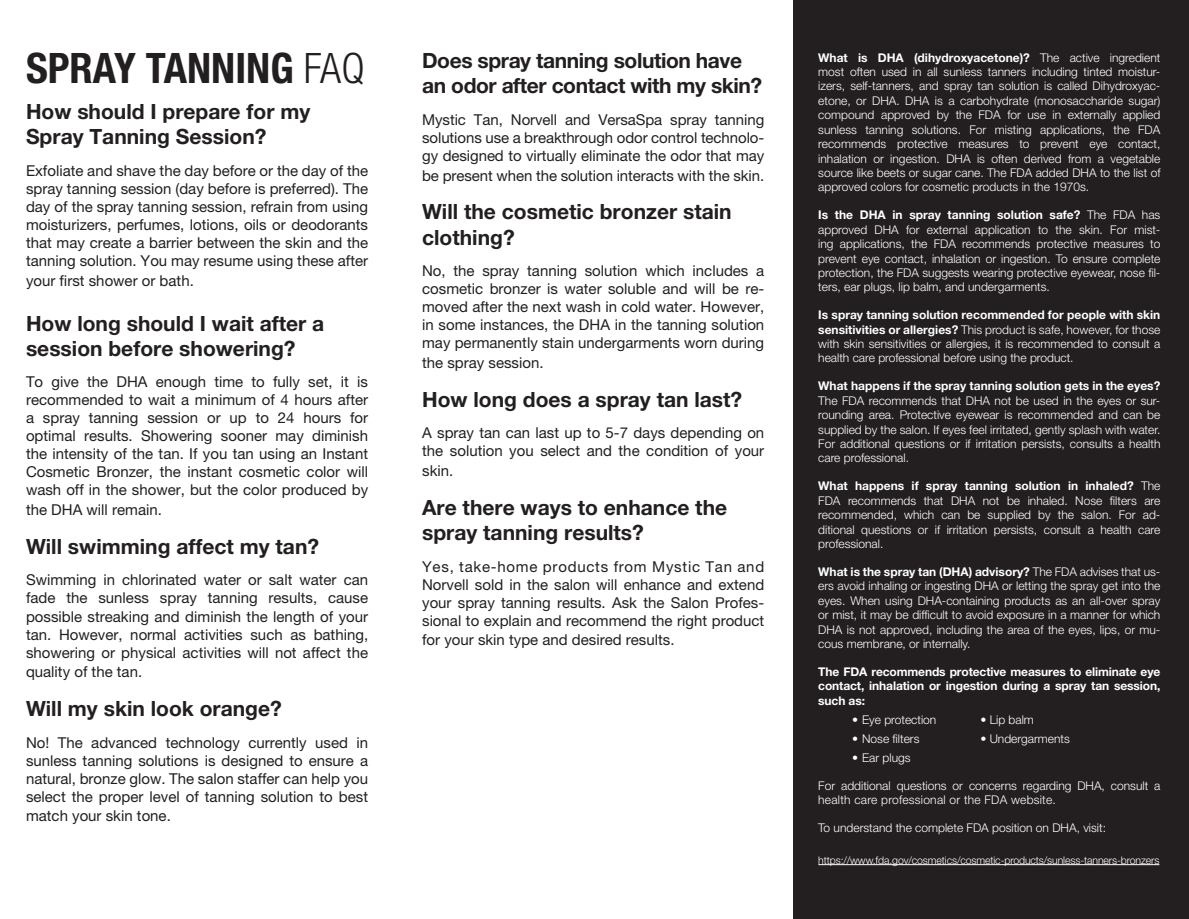
<style>
.page{position:relative;width:1189px;height:919px;background:#fff}
.page>*{position:absolute;margin:0;border:0;box-sizing:border-box;transform-origin:0 0}
.t1{font:700 condensed 42px "Helvetica Neue LT Pro";color:#231f20}
.t2{font:700 21px/25.2px "Helvetica Neue LT Pro";color:#231f20}
.t3{font:700 21px/25.2px "Helvetica Neue LT Pro";letter-spacing:-.02em;color:#231f20}
.t4{font:15px/18px "Helvetica Neue LT Pro";color:#231f20;text-align:justify}
.t5{font:300 12px/14.4px "Helvetica Neue LT Pro";color:#fff;text-align:justify}
.t6{font:700 12px/14.4px "Helvetica Neue LT Pro";letter-spacing:-.01em;color:#fff;text-align:justify}
.t7{font:300 10.5px "Helvetica Neue LT Pro";letter-spacing:-.01em;color:#fff}
.s1{font-weight:300}
.s2{font-weight:700}
</style>
<div class="page">
<div style="left:792px;top:0;width:397px;height:918px;background:#231f20"></div>
<hr style="left:818px;top:864px;width:341px;height:1px;background:#fff">
<p class="t1" style="left:26px;top:43px;width:340px">SPRAY TANNING <span class="s1">FAQ</span></p>
<p class="t2" style="left:26px;top:98px;width:286px">How should I prepare for my<br>Spray Tanning Session?</p>
<p class="t4" style="left:26px;top:161px;width:344px">Exfoliate and shave the day before or the day of the spray tanning session (day before is preferred). The day of the spray tanning session, refrain from using moisturizers, perfumes, lotions, oils or deodorants that may create a barrier between the skin and the tanning solution. You may resume using these after</p>
<p class="t4" style="left:26px;top:271px;width:169px">your first shower or bath.</p>
<p class="t2" style="left:26px;top:310px;width:300px">How long should I wait after a session before showering?</p>
<p class="t4" style="left:26px;top:372px;width:344px">To give the DHA enough time to fully set, it is recommended to wait a minimum of 4 hours after a spray tanning session or up to 24 hours for optimal results. Showering sooner may diminish the intensity of the tan. If you tan using an Instant Cosmetic Bronzer, the instant cosmetic color will wash off in the shower, but the color produced by</p>
<p class="t4" style="left:26px;top:500px;width:137px">the DHA will remain.</p>
<p class="t2" style="left:26px;top:533px;width:295px">Will swimming affect my tan?</p>
<p class="t4" style="left:26px;top:570px;width:344px">Swimming in chlorinated water or salt water can fade the sunless spray tanning results, cause possible streaking and diminish the length of your tan. However, normal activities such as bathing, showering or physical activities will not affect the</p>
<p class="t4" style="left:26px;top:662px;width:118px">quality of the tan.</p>
<p class="t2" style="left:26px;top:695px;width:257px">Will my skin look orange?</p>
<p class="t4" style="left:26px;top:732px;width:344px">No! The advanced technology currently used in sunless tanning solutions is designed to ensure a natural, bronze glow. The salon staffer can help you select the proper level of tanning solution to best</p>
<p class="t4" style="left:26px;top:806px;width:146px">match your skin tone.</p>
<p class="t3" style="left:422px;top:47px;width:341px">Does spray tanning solution have an odor after contact with my skin?</p>
<p class="t4" style="left:422px;top:110px;width:344px">Mystic Tan, Norvell and VersaSpa spray tanning solutions use a breakthrough odor control technolo&shy;gy designed to virtually eliminate the odor that may</p>
<p class="t4" style="left:422px;top:166px;width:344px">be present when the solution interacts with the skin.</p>
<p class="t2" style="left:422px;top:199px;width:311px">Will the cosmetic bronzer stain clothing?</p>
<p class="t4" style="left:422px;top:261px;width:344px">No, the spray tanning solution which includes a cosmetic bronzer is water soluble and will be re&shy;moved after the next wash in cold water. However, in some instances, the DHA in the tanning solution may permanently stain undergarments worn during</p>
<p class="t4" style="left:422px;top:353px;width:123px">the spray session.</p>
<p class="t2" style="left:422px;top:386px;width:322px">How long does a spray tan last?</p>
<p class="t4" style="left:422px;top:423px;width:344px">A spray tan can last up to 5-7 days depending on the solution you select and the condition of your</p>
<p class="t4" style="left:422px;top:461px;width:33px">skin.</p>
<p class="t2" style="left:422px;top:494px;width:306px">Are there ways to enhance the spray tanning results?</p>
<p class="t4" style="left:422px;top:557px;width:344px">Yes, take-home products from Mystic Tan and Norvell sold in the salon will enhance and extend your spray tanning results. Ask the Salon Profes&shy;sional to explain and recommend the right product</p>
<p class="t4" style="left:422px;top:630px;width:254px">for your skin type and desired results.</p>
<p class="t5" style="left:818px;top:50px;width:344px"><span class="s2">What is DHA (dihydroxyacetone)?</span> The active ingredient most often used in all sunless tanners including tinted moistur&shy;izers, self-tanners, and spray tan solution is called Dihydroxyac&shy;etone, or DHA. DHA is a carbohydrate (monosaccharide sugar) compound approved by the FDA for use in externally applied sunless tanning solutions. For misting applications, the FDA recommends protective measures to prevent eye contact, inhalation or ingestion. DHA is often derived from a vegetable source like beets or sugar cane. The FDA added DHA to the list of approved colors for cosmetic products in the 1970s.</p>
<p class="t5" style="left:818px;top:207px;width:344px"><span class="s2">Is the DHA in spray tanning solution safe?</span> The FDA has approved DHA for external application to the skin. For mist&shy;ing applications, the FDA recommends protective measures to prevent eye contact, inhalation or ingestion. To ensure complete protection, the FDA suggests wearing protective eyewear, nose fil&shy;ters, ear plugs, lip balm, and undergarments.</p>
<p class="t5" style="left:818px;top:307px;width:344px"><span class="s2">Is spray tanning solution recommended for people with skin sensitivities or allergies?</span> This product is safe, however, for those with skin sensitivities or allergies, it is recommended to consult a health care professional before using the product.</p>
<p class="t5" style="left:818px;top:378px;width:344px"><span class="s2">What happens if the spray tanning solution gets in the eyes?<br></span>The FDA recommends that DHA not be used in the eyes or sur&shy;rounding area. Protective eyewear is recommended and can be supplied by the salon. If eyes feel irritated, gently splash with water.<br>For additional questions or if irritation persists, consults a health care professional.</p>
<p class="t5" style="left:818px;top:478px;width:343px"><span class="s2">What happens if spray tanning solution in inhaled?</span> The FDA recommends that DHA not be inhaled. Nose filters are recommended, which can be supplied by the salon. For ad&shy;ditional questions or if irritation persists, consult a health care professional.</p>
<p class="t5" style="left:818px;top:564px;width:343px"><span class="s2">What is the spray tan (DHA) advisory?</span> The FDA advises that us&shy;ers avoid inhaling or ingesting DHA or letting the spray get into the eyes. When using DHA-containing products as an all-over spray or mist, it may be difficult to avoid exposure in a manner for which DHA is not approved, including the area of the eyes, lips, or mu&shy;cous membrane, or internally.</p>
<p class="t6" style="left:818px;top:664px;width:344px">The FDA recommends protective measures to eliminate eye contact, inhalation or ingestion during a spray tan session, such as:</p>
<p class="t5" style="left:852px;top:711px;width:86px">• Eye protection</p>
<p class="t5" style="left:980px;top:711px;width:55px">• Lip balm</p>
<p class="t5" style="left:852px;top:730px;width:69px">• Nose filters</p>
<p class="t5" style="left:980px;top:730px;width:91px">• Undergarments</p>
<p class="t5" style="left:852px;top:749px;width:60px">• Ear plugs</p>
<p class="t5" style="left:818px;top:777px;width:344px">For additional questions or concerns regarding DHA, consult a health care professional or the FDA website.</p>
<p class="t5" style="left:818px;top:820px;width:289px">To understand the complete FDA position on DHA, visit:</p>
<p class="t7" style="left:818px;top:853px;width:342px">https://www.fda.gov/cosmetics/cosmetic-products/sunless-tanners-bronzers</p>
</div>
